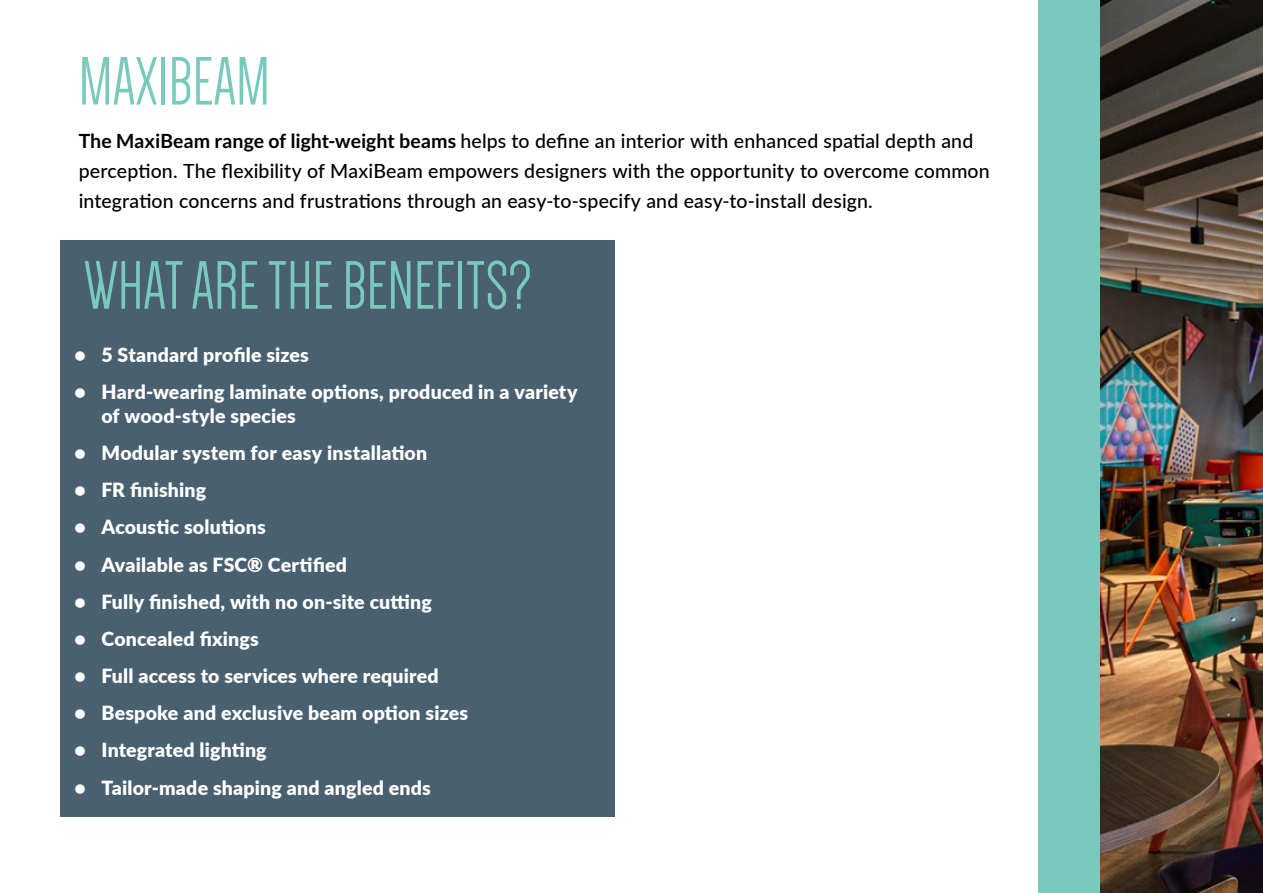
<style>
.page{position:relative;width:1263px;height:893px;background:#fff}
.page>*{position:absolute;margin:0;border:0;box-sizing:border-box;transform-origin:0 0}
.t1{font:70.5px "Dense";color:#79cabd}
.t2{font:900 19.5px/23.4px "Lato";letter-spacing:.01em;color:#fff}
.t3{font:500 19.5px/30px "Lato";letter-spacing:.01em;color:#000}
.s1{font-weight:700}
</style>
<div class="page">
<div style="left:60px;top:240px;width:554px;height:576px;background:#486070"></div>
<div style="left:1038px;top:0;width:195px;height:893px;background:#79cabd"></div>
<img style="left:1101px;top:0;width:162px;height:893px">
<h1 class="t1" style="left:79px;top:47px;width:193px">MAXIBEAM</h1>
<p class="t3" style="left:79px;top:125px;width:913px"><span class="s1">The MaxiBeam range of light-weight beams</span> helps to define an interior with enhanced spatial depth and perception. The flexibility of MaxiBeam empowers designers with the opportunity to overcome common integration concerns and frustrations through an easy-to-specify and easy-to-install design.</p>
<h1 class="t1" style="left:84px;top:251px;width:449px">WHAT ARE THE BENEFITS?</h1>
<p class="t2" style="left:74px;top:343px;width:236px">• 5 Standard profile sizes</p>
<p class="t2" style="left:101px;top:380px;width:478px;text-indent:-27px">• Hard-wearing laminate options, produced in a variety of wood-style species</p>
<p class="t2" style="left:74px;top:440px;width:354px">• Modular system for easy installation</p>
<p class="t2" style="left:74px;top:477px;width:133px">• FR finishing</p>
<p class="t2" style="left:74px;top:515px;width:193px">• Acoustic solutions</p>
<p class="t2" style="left:74px;top:552px;width:274px">• Available as FSC® Certified</p>
<p class="t2" style="left:74px;top:589px;width:359px">• Fully finished, with no on-site cutting</p>
<p class="t2" style="left:74px;top:626px;width:186px">• Concealed fixings</p>
<p class="t2" style="left:74px;top:663px;width:366px">• Full access to services where required</p>
<p class="t2" style="left:74px;top:700px;width:395px">• Bespoke and exclusive beam option sizes</p>
<p class="t2" style="left:74px;top:738px;width:194px">• Integrated lighting</p>
<p class="t2" style="left:74px;top:775px;width:358px">• Tailor-made shaping and angled ends</p>
</div>
